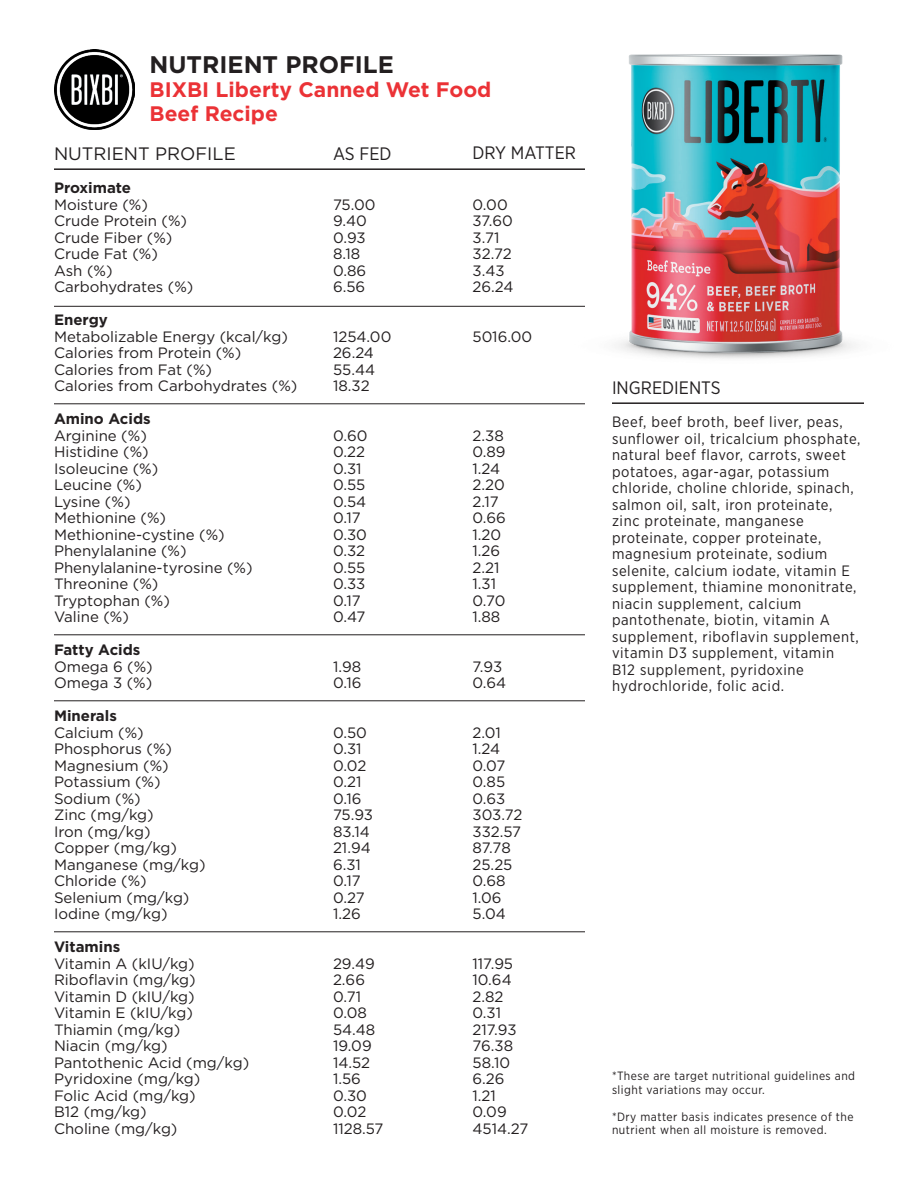
<style>
.page{position:relative;width:918px;height:1188px;background:#fff}
.page>*{position:absolute;margin:0;border:0;box-sizing:border-box;transform-origin:0 0}
.t1{font:700 24px "Gotham";color:#231f20}
.t2{font:700 21px/24px "Gotham";color:#eb3236}
.t3{font:18px "Gotham Narrow";color:#231f20}
.t4{font:18px "Gotham";color:#231f20}
.t5{font:15px/16.5px "Gotham";color:#231f20}
.t6{font:15px/16.5px "Gotham Narrow";letter-spacing:.04em;color:#231f20}
.t7{font:700 15px "Gotham";color:#231f20}
.t8{font:12px/13.5px "Gotham Narrow";letter-spacing:.04em;color:#231f20}
</style>
<div class="page">
<img style="left:465px;top:54px;width:390px;height:351px">
<img style="left:55px;top:50px;width:80px;height:80px">
<hr style="left:54px;top:168px;width:531px;height:2px;background:#231f20">
<hr style="left:612px;top:402px;width:252px;height:2px;background:#231f20">
<hr style="left:54px;top:931px;width:531px;height:1px;background:#231f20">
<hr style="left:54px;top:700px;width:531px;height:1px;background:#231f20">
<hr style="left:54px;top:634px;width:531px;height:1px;background:#231f20">
<hr style="left:54px;top:403px;width:531px;height:1px;background:#231f20">
<hr style="left:54px;top:306px;width:531px;height:1px;background:#231f20">
<h1 class="t1" style="left:150px;top:49px;width:246px">NUTRIENT PROFILE</h1>
<h2 class="t2" style="left:150px;top:78px;width:343px">BIXBI Liberty Canned Wet Food<br>Beef Recipe</h2>
<p class="t4" style="left:54px;top:142px;width:183px">NUTRIENT PROFILE</p>
<p class="t7" style="left:54px;top:178px;width:79px">Proximate</p>
<p class="t5" style="left:54px;top:196px;width:141px">Moisture (%)<br>Crude Protein (%)<br>Crude Fiber (%)<br>Crude Fat (%)<br>Ash (%)<br>Carbohydrates (%)</p>
<p class="t7" style="left:54px;top:310px;width:55px">Energy</p>
<p class="t5" style="left:54px;top:328px;width:245px">Metabolizable Energy (kcal/kg)<br>Calories from Protein (%)<br>Calories from Fat (%)<br>Calories from Carbohydrates (%)</p>
<p class="t7" style="left:54px;top:409px;width:98px">Amino Acids</p>
<p class="t5" style="left:54px;top:427px;width:200px">Arginine (%)<br>Histidine (%)<br>Isoleucine (%)<br>Leucine (%)<br>Lysine (%)<br>Methionine (%)<br>Methionine-cystine (%)<br>Phenylalanine (%)<br>Phenylalanine-tyrosine (%)<br>Threonine (%)<br>Tryptophan (%)<br>Valine (%)</p>
<p class="t7" style="left:54px;top:640px;width:88px">Fatty Acids</p>
<p class="t5" style="left:54px;top:658px;width:100px">Omega 6 (%)<br>Omega 3 (%)</p>
<p class="t7" style="left:54px;top:706px;width:64px">Minerals</p>
<p class="t5" style="left:54px;top:724px;width:153px">Calcium (%)<br>Phosphorus (%)<br>Magnesium (%)<br>Potassium (%)<br>Sodium (%)<br>Zinc (mg/kg)<br>Iron (mg/kg)<br>Copper (mg/kg)<br>Manganese (mg/kg)<br>Chloride (%)<br>Selenium (mg/kg)<br>Iodine (mg/kg)</p>
<p class="t7" style="left:54px;top:937px;width:68px">Vitamins</p>
<p class="t5" style="left:54px;top:955px;width:197px">Vitamin A (kIU/kg)<br>Riboflavin (mg/kg)<br>Vitamin D (kIU/kg)<br>Vitamin E (kIU/kg)<br>Thiamin (mg/kg)<br>Niacin (mg/kg)<br>Pantothenic Acid (mg/kg)<br>Pyridoxine (mg/kg)<br>Folic Acid (mg/kg)<br>B12 (mg/kg)<br>Choline (mg/kg)</p>
<p class="t3" style="left:333px;top:142px;width:60px">AS FED</p>
<p class="t3" style="left:472px;top:142px;width:105px">DRY MATTER</p>
<p class="t5" style="left:472px;top:196px;width:43px">0.00<br>37.60<br>3.71<br>32.72<br>3.43<br>26.24</p>
<p class="t5" style="left:472px;top:328px;width:61px">5016.00</p>
<p class="t5" style="left:333px;top:196px;width:44px">75.00<br>9.40<br>0.93<br>8.18<br>0.86<br>6.56</p>
<p class="t5" style="left:333px;top:328px;width:60px">1254.00<br>26.24<br>55.44<br>18.32</p>
<p class="t5" style="left:333px;top:427px;width:36px">0.60<br>0.22<br>0.31<br>0.55<br>0.54<br>0.17<br>0.30<br>0.32<br>0.55<br>0.33<br>0.17<br>0.47</p>
<p class="t5" style="left:333px;top:658px;width:30px">1.98<br>0.16</p>
<p class="t5" style="left:333px;top:724px;width:42px">0.50<br>0.31<br>0.02<br>0.21<br>0.16<br>75.93<br>83.14<br>21.94<br>6.31<br>0.17<br>0.27<br>1.26</p>
<p class="t5" style="left:333px;top:955px;width:52px">29.49<br>2.66<br>0.71<br>0.08<br>54.48<br>19.09<br>14.52<br>1.56<br>0.30<br>0.02<br>1128.57</p>
<p class="t5" style="left:472px;top:427px;width:35px">2.38<br>0.89<br>1.24<br>2.20<br>2.17<br>0.66<br>1.20<br>1.26<br>2.21<br>1.31<br>0.70<br>1.88</p>
<p class="t5" style="left:472px;top:658px;width:35px">7.93<br>0.64</p>
<p class="t5" style="left:472px;top:724px;width:52px">2.01<br>1.24<br>0.07<br>0.85<br>0.63<br>303.72<br>332.57<br>87.78<br>25.25<br>0.68<br>1.06<br>5.04</p>
<p class="t5" style="left:472px;top:955px;width:58px">117.95<br>10.64<br>2.82<br>0.31<br>217.93<br>76.38<br>58.10<br>6.26<br>1.21<br>0.09<br>4514.27</p>
<p class="t3" style="left:612px;top:376px;width:110px">INGREDIENTS</p>
<p class="t6" style="left:612px;top:413px;width:250px">Beef, beef broth, beef liver, peas, sunflower oil, tricalcium phosphate, natural beef flavor, carrots, sweet potatoes, agar-agar, potassium chloride, choline chloride, spinach, salmon oil, salt, iron proteinate, zinc proteinate, manganese proteinate, copper proteinate, magnesium proteinate, sodium selenite, calcium iodate, vitamin E supplement, thiamine mononitrate, niacin supplement, calcium pantothenate, biotin, vitamin A supplement, riboflavin supplement, vitamin D3 supplement, vitamin B12 supplement, pyridoxine hydrochloride, folic acid.</p>
<p class="t8" style="left:612px;top:1069px;width:245px">*These are target nutritional guidelines and slight variations may occur.</p>
<p class="t8" style="left:612px;top:1109px;width:243px">*Dry matter basis indicates presence of the nutrient when all moisture is removed.</p>
</div>
